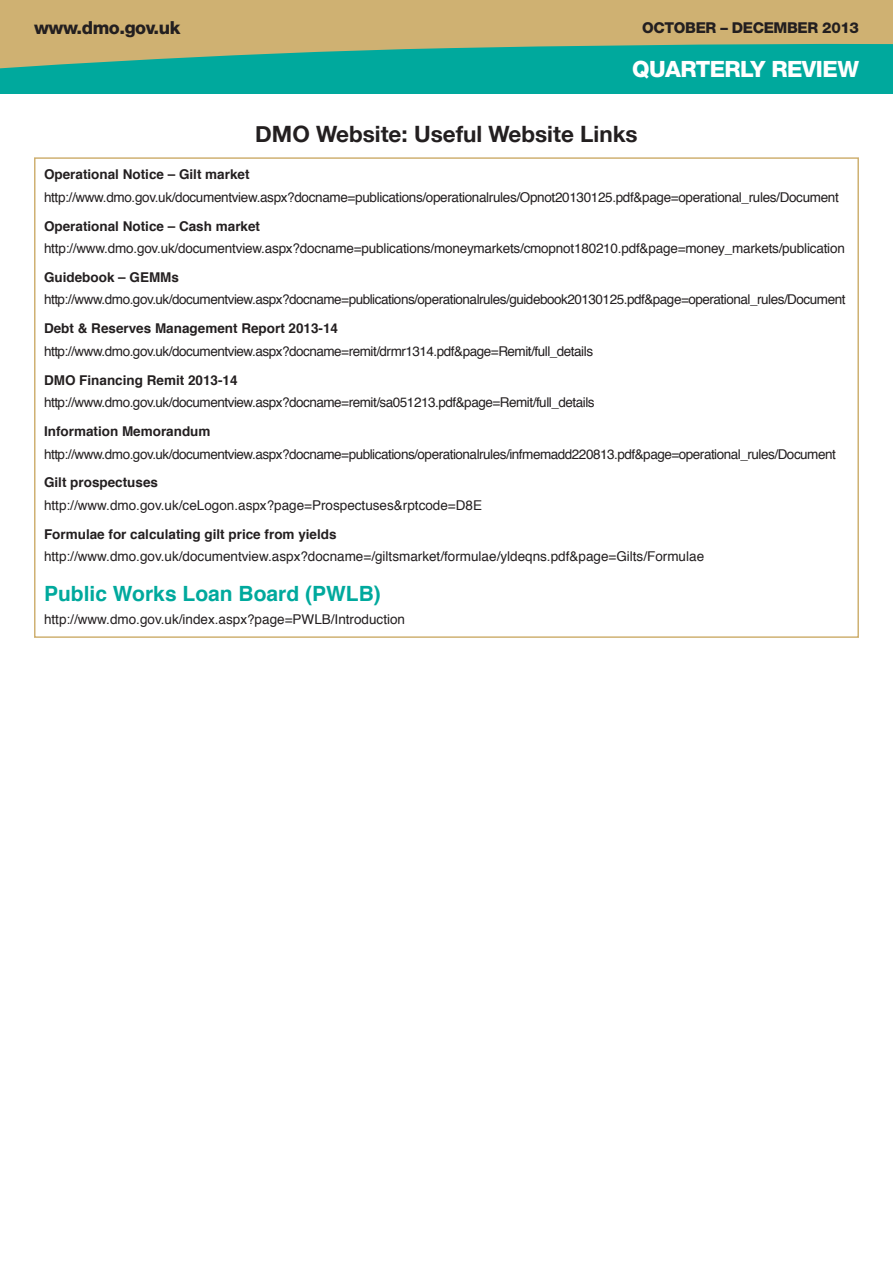
<style>
.page{position:relative;width:893px;height:1263px;background:#fff}
.page>*{position:absolute;margin:0;border:0;box-sizing:border-box;transform-origin:0 0}
.t1{font:700 22.5px "Helvetica Neue";color:#231f20}
.t2{font:800 22.5px "Helvetica Neue";letter-spacing:-.025em;color:#fff}
.t3{font:700 21px "Helvetica";color:#00a99d}
.t4{font:800 18px "Helvetica Neue";letter-spacing:-.025em;color:#231f20}
.t5{font:800 15px "Helvetica Neue";letter-spacing:-.025em;color:#231f20}
.t6{font:13.5px "Helvetica";letter-spacing:-.025em;color:#231f20}
.t7{font:13.5px "Helvetica";color:#231f20}
.t8{font:700 13.5px "Helvetica";color:#231f20}
</style>
<div class="page">
<div style="left:0;top:40px;width:893px;height:54px;background:#00a99d"></div>
<svg style="left:0;top:0;width:893px;height:69px;fill:#cfb172"></svg>
<h3 class="t4" style="left:34px;top:21px;width:148px">www.dmo.gov.uk</h3>
<p class="t5" style="left:642px;top:23px;width:218px">OCTOBER – DECEMBER 2013</p>
<h1 class="t2" style="left:632px;top:61px;width:228px">QUARTERLY REVIEW</h1>
<h1 class="t1" style="left:255px;top:120px;width:384px">DMO Website: Useful Website Links</h1>
<p class="t8" style="left:44px;top:169px;width:207px">Operational Notice – Gilt market</p>
<p class="t6" style="left:44px;top:191px;width:796px">http://www.dmo.gov.uk/documentview.aspx?docname=publications/operationalrules/Opnot20130125.pdf&amp;page=operational_rules/Document</p>
<p class="t8" style="left:44px;top:220px;width:218px">Operational Notice – Cash market</p>
<p class="t6" style="left:44px;top:243px;width:802px">http://www.dmo.gov.uk/documentview.aspx?docname=publications/moneymarkets/cmopnot180210.pdf&amp;page=money_markets/publication</p>
<p class="t8" style="left:44px;top:272px;width:137px">Guidebook – GEMMs</p>
<p class="t6" style="left:44px;top:294px;width:803px">http://www.dmo.gov.uk/documentview.aspx?docname=publications/operationalrules/guidebook20130125.pdf&amp;page=operational_rules/Document</p>
<p class="t8" style="left:44px;top:323px;width:296px">Debt &amp; Reserves Management Report 2013-14</p>
<p class="t6" style="left:44px;top:345px;width:551px">http://www.dmo.gov.uk/documentview.aspx?docname=remit/drmr1314.pdf&amp;page=Remit/full_details</p>
<p class="t8" style="left:44px;top:374px;width:195px">DMO Financing Remit 2013-14</p>
<p class="t6" style="left:44px;top:397px;width:552px">http://www.dmo.gov.uk/documentview.aspx?docname=remit/sa051213.pdf&amp;page=Remit/full_details</p>
<p class="t8" style="left:44px;top:426px;width:168px">Information Memorandum</p>
<p class="t6" style="left:44px;top:448px;width:793px">http://www.dmo.gov.uk/documentview.aspx?docname=publications/operationalrules/infmemadd220813.pdf&amp;page=operational_rules/Document</p>
<p class="t8" style="left:44px;top:477px;width:116px">Gilt prospectuses</p>
<p class="t7" style="left:44px;top:500px;width:440px">http://www.dmo.gov.uk/ceLogon.aspx?page=Prospectuses&amp;rptcode=D8E</p>
<p class="t8" style="left:44px;top:528px;width:294px">Formulae for calculating gilt price from yields</p>
<p class="t7" style="left:44px;top:551px;width:662px">http://www.dmo.gov.uk/documentview.aspx?docname=/giltsmarket/formulae/yldeqns.pdf&amp;page=Gilts/Formulae</p>
<h2 class="t3" style="left:44px;top:585px;width:338px">Public Works Loan Board (PWLB)</h2>
<p class="t7" style="left:44px;top:613px;width:363px">http://www.dmo.gov.uk/index.aspx?page=PWLB/Introduction</p>
</div>
